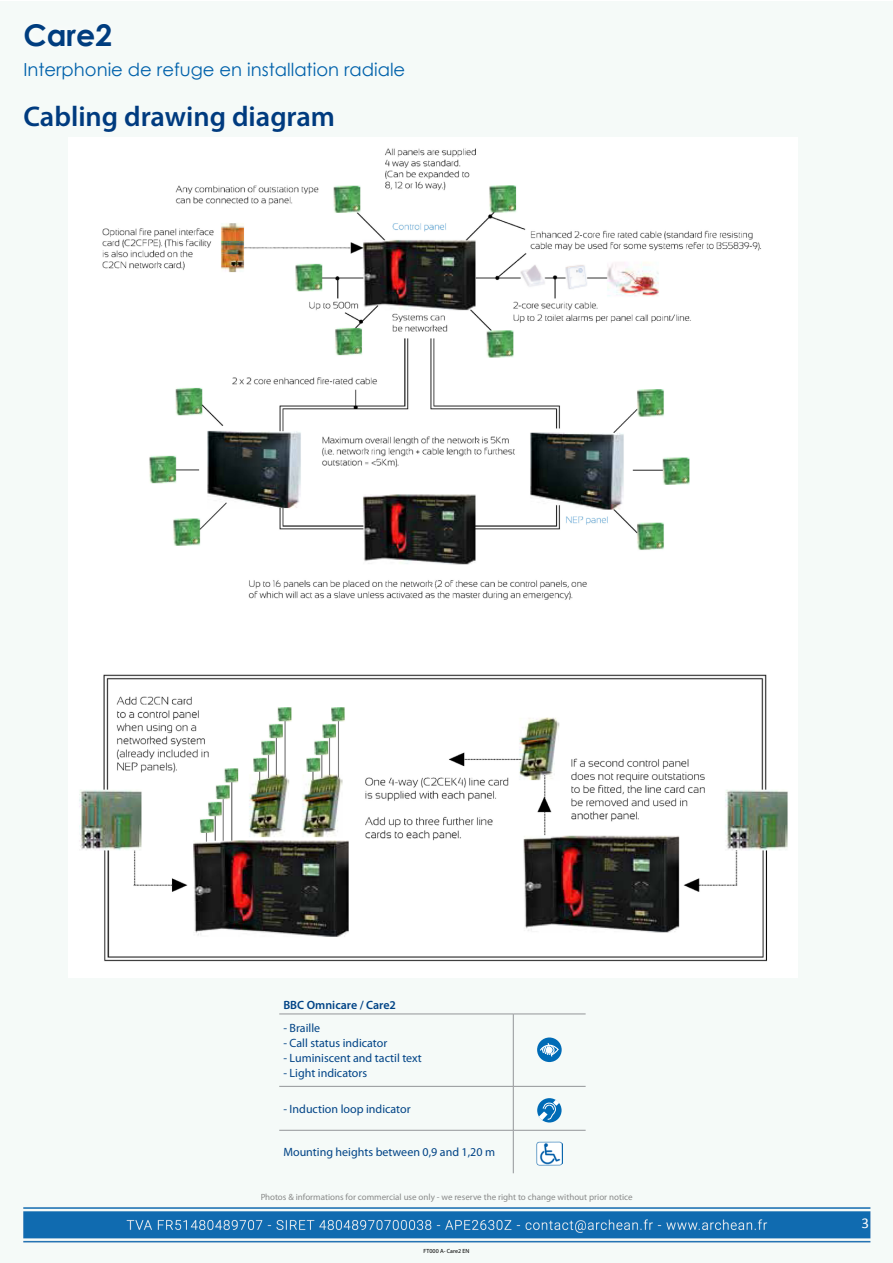
<style>
.page{position:relative;width:893px;height:1263px;background:#fff}
.page>*{position:absolute;margin:0;border:0;box-sizing:border-box;transform-origin:0 0}
.t1{font:700 30px "Century Gothic";color:#003d7f}
.t2{font:600 28.5px "Myriad Pro";color:#003b7f}
.t3{font:18px "Century Gothic";color:#0061ab}
.t4{font:15px "Calibri";color:#fff}
.t5{font:12px "Myriad Pro";color:#004386}
.t6{font:600 12px "Myriad Pro";color:#004386}
.t7{font:9px "Myriad Pro";color:#5a5959}
.t8{font:6px "Myriad Pro";color:#000}
</style>
<div class="page">
<img style="left:23px;top:1013px;width:848px;height:230px">
<div style="left:15px;top:14px;width:105px;height:41px;background:#f6faf8"></div>
<hr style="left:279px;top:1014px;width:234px;height:1px;background:#939598">
<hr style="left:513px;top:1014px;width:73px;height:1px;background:#939598">
<hr style="left:513px;top:1014px;width:1px;height:72px;background:#939598">
<hr style="left:279px;top:1086px;width:234px;height:1px;background:#939598">
<hr style="left:513px;top:1086px;width:73px;height:1px;background:#939598">
<hr style="left:513px;top:1086px;width:1px;height:44px;background:#939598">
<hr style="left:279px;top:1130px;width:234px;height:1px;background:#939598">
<hr style="left:513px;top:1130px;width:73px;height:1px;background:#939598">
<hr style="left:513px;top:1130px;width:1px;height:43px;background:#939598">
<svg style="left:537px;top:1037px;width:25px;height:25px"></svg>
<svg style="left:539px;top:1042px;width:21px;height:16px"></svg>
<img style="left:537px;top:1141px;width:25px;height:25px">
<svg style="left:537px;top:1098px;width:25px;height:24px"></svg>
<svg style="left:539px;top:1100px;width:20px;height:21px"></svg>
<img style="left:79px;top:148px;width:709px;height:814px">
<h1 class="t1" style="left:23px;top:12px;width:90px">Care2</h1>
<h3 class="t3" style="left:23px;top:57px;width:383px">Interphonie de refuge en installation radiale</h3>
<h2 class="t2" style="left:23px;top:99px;width:313px">Cabling drawing diagram</h2>
<p class="t6" style="left:283px;top:997px;width:114px">BBC Omnicare / Care2</p>
<p class="t5" style="left:283px;top:1021px;width:38px">- Braille</p>
<p class="t5" style="left:283px;top:1036px;width:106px">- Call status indicator</p>
<p class="t5" style="left:283px;top:1051px;width:140px">- Luminiscent and tactil text</p>
<p class="t5" style="left:283px;top:1066px;width:85px">- Light indicators</p>
<p class="t5" style="left:283px;top:1101px;width:129px">- Induction loop indicator</p>
<p class="t5" style="left:283px;top:1145px;width:213px">Mounting heights between 0,9 and 1,20 m</p>
<p class="t7" style="left:260px;top:1191px;width:374px">Photos &amp; informations for commercial use only - we reserve the right to change without prior notice</p>
<p class="t8" style="left:424px;top:1247px;width:47px">FT000 A- Care2 EN</p>
<p class="t4" style="left:862px;top:1213px;width:9px">3</p>
</div>
